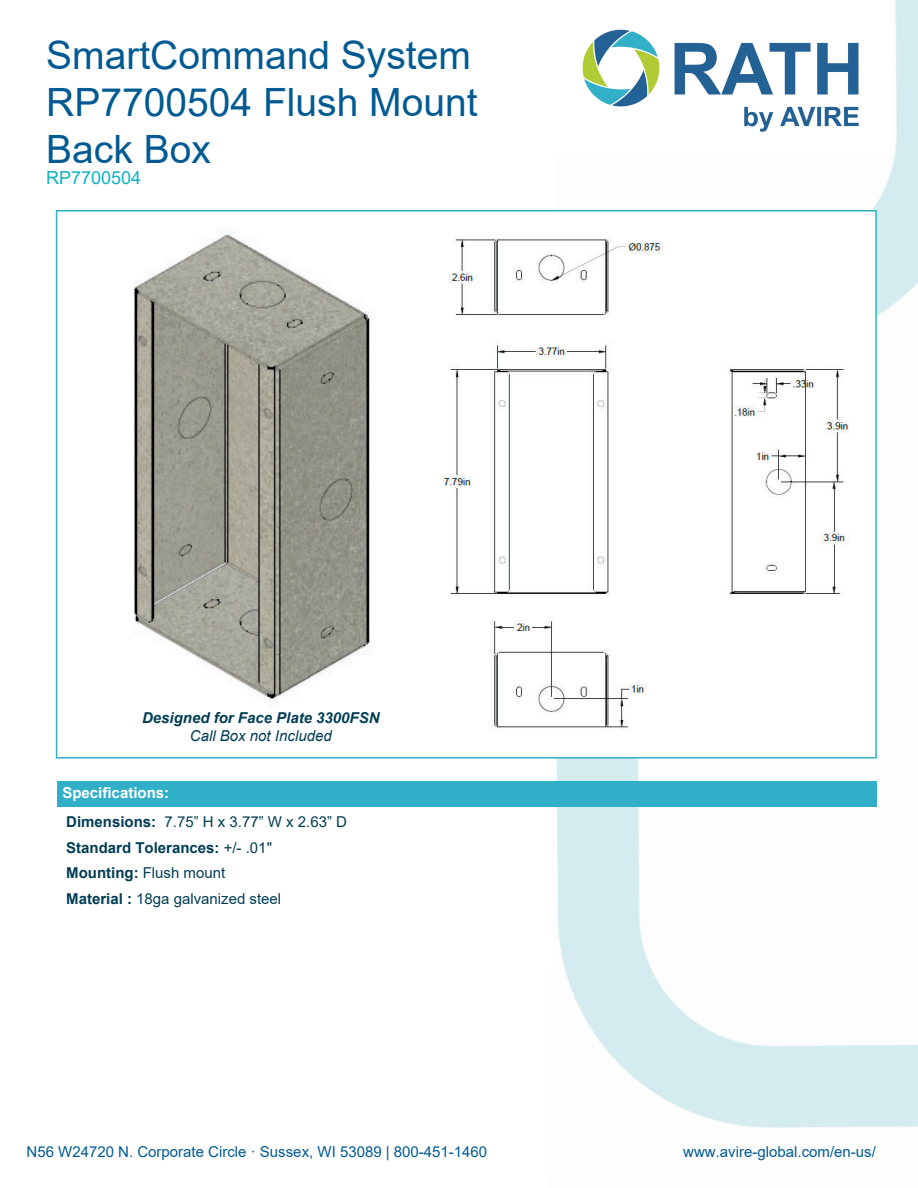
<style>
.page{position:relative;width:918px;height:1188px;background:#fff}
.page>*{position:absolute;margin:0;border:0;box-sizing:border-box;transform-origin:0 0}
.t1{font:39px/46.8px "Arial";color:#015a92}
.t2{font:18px "Arial";color:#0eb2c1}
.t3{font:15px "Arial";color:#015a92}
.t4{font:700 15px/25.5px "Arial";color:#023d54}
.t5{font:15px/29.1px "Arial";color:#023d54}
.t6{font:italic 700 15px "Arial";color:#023d54}
.t7{font:italic 15px "Arial";color:#023d54}
.s1{font-weight:700;color:#fff}
.s2{font-weight:700}
.s3{font-weight:400}
</style>
<div class="page">
<img style="left:550px;top:0;width:368px;height:1128px">
<img style="left:550px;top:0;width:341px;height:153px">
<svg style="left:56px;top:210px;width:821px;height:549px"></svg>
<div style="left:57px;top:782px;width:820px;height:25px;background:#32afc8"></div>
<img style="left:409px;top:220px;width:440px;height:520px">
<img style="left:102px;top:217px;width:301px;height:495px">
<h1 class="t1" style="left:46px;top:32px;width:433px">SmartCommand System<br>RP7700504 Flush Mount<br>Back Box</h1>
<p class="t2" style="left:46px;top:165px;width:97px">RP7700504</p>
<p class="t6" style="left:142px;top:707px;width:239px">Designed for Face Plate 3300FSN</p>
<p class="t7" style="left:190px;top:726px;width:143px">Call Box not Included</p>
<p class="t5" style="left:62px;top:778px;width:286px"><span class="s1">Specifications:<br></span><span class="s2">Dimensions:</span> 7.75” H x 3.77” W x 2.63” D</p>
<p class="t4" style="left:66px;top:835px;width:217px">Standard Tolerances: <span class="s3">+/- .01"<br></span>Mounting: <span class="s3">Flush mount<br></span>Material : <span class="s3">18ga galvanized steel</span></p>
<p class="t3" style="left:27px;top:1141px;width:462px">N56 W24720 N. Corporate Circle · Sussex, WI 53089 | 800-451-1460</p>
<p class="t3" style="left:683px;top:1141px;width:194px">www.avire-global.com/en-us/</p>
</div>
